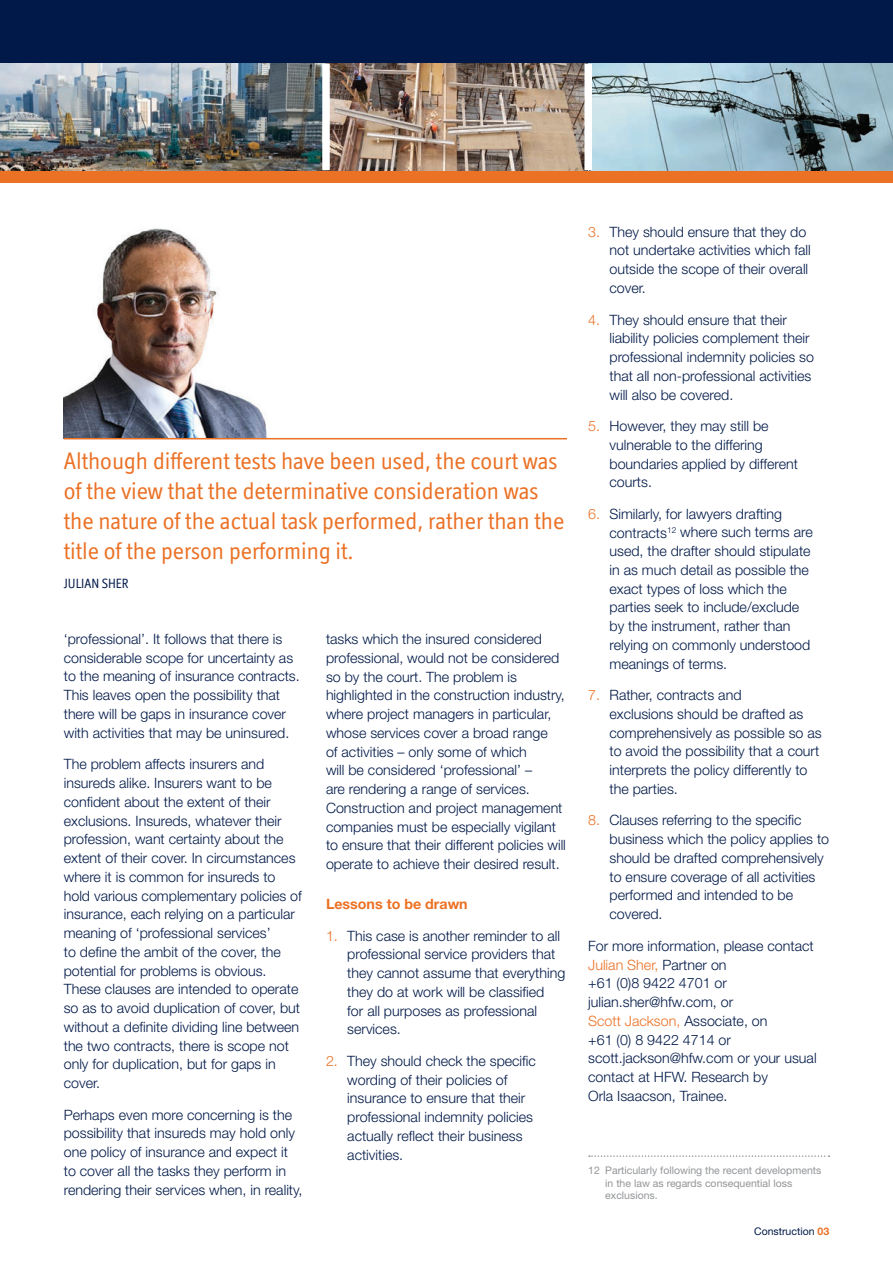
<style>
.page{position:relative;width:893px;height:1263px;background:#fff}
.page>*{position:absolute;margin:0;border:0;box-sizing:border-box;transform-origin:0 0}
.t1{font:24px/30px "Officina Display ITC";color:#eb7125}
.t2{font:300 14.25px/18.8px "Helvetica Neue";color:#001948}
.t3{font:700 14.25px "Helvetica Neue";color:#eb7125}
.t4{font:13.5px "Officina Display ITC";color:#001948}
.t5{font:10.5px/12.6px "Helvetica Neue";color:#939598}
.t6{font:10.5px "Helvetica Neue";color:#001948}
.s1{color:#eb7125}
.s2{font-weight:700;color:#eb7125}
</style>
<div class="page">
<div style="left:0;top:0;width:893px;height:170px;background:#001948"></div>
<div style="left:0;top:170px;width:893px;height:13px;background:#eb7125"></div>
<img style="left:0;top:64px;width:322px;height:106px">
<img style="left:330px;top:64px;width:254px;height:106px">
<svg style="left:592px;top:64px;width:301px;height:106px;background:#97b3be"></svg>
<img style="left:64px;top:228px;width:204px;height:210px">
<hr style="left:64px;top:438px;width:503px;height:1px;background:#eb7125">
<div style="left:584px;top:64px;width:8px;height:106px;background:#fff"></div>
<div style="left:322px;top:64px;width:8px;height:106px;background:#fff"></div>
<svg style="left:589px;top:1155px;width:240px;height:2px"></svg>
<h1 class="t1" style="left:64px;top:446px;width:502px">Although different tests have been used, the court was of the view that the determinative consideration was the nature of the actual task performed, rather than the title of the person performing it.</h1>
<p class="t4" style="left:64px;top:576px;width:66px">JULIAN SHER</p>
<p class="t2" style="left:64px;top:629px;width:237px">‘professional’. It follows that there is considerable scope for uncertainty as to the meaning of insurance contracts.<br>This leaves open the possibility that there will be gaps in insurance cover with activities that may be uninsured.</p>
<p class="t2" style="left:64px;top:754px;width:240px">The problem affects insurers and insureds alike. Insurers want to be confident about the extent of their exclusions. Insureds, whatever their profession, want certainty about the extent of their cover. In circumstances where it is common for insureds to hold various complementary policies of insurance, each relying on a particular meaning of ‘professional services’<br>to define the ambit of the cover, the potential for problems is obvious.<br>These clauses are intended to operate so as to avoid duplication of cover, but without a definite dividing line between the two contracts, there is scope not only for duplication, but for gaps in cover.</p>
<p class="t2" style="left:64px;top:1105px;width:240px">Perhaps even more concerning is the possibility that insureds may hold only one policy of insurance and expect it to cover all the tasks they perform in rendering their services when, in reality,</p>
<p class="t2" style="left:326px;top:629px;width:241px">tasks which the insured considered professional, would not be considered so by the court. The problem is highlighted in the construction industry, where project managers in particular, whose services cover a broad range<br>of activities – only some of which<br>will be considered ‘professional’ –<br>are rendering a range of services.<br>Construction and project management companies must be especially vigilant to ensure that their different policies will operate to achieve their desired result.</p>
<p class="t3" style="left:326px;top:895px;width:143px">Lessons to be drawn</p>
<p class="t2" style="left:347px;top:926px;width:220px;text-indent:-21px"><span class="s1">1.</span> This case is another reminder to all professional service providers that they cannot assume that everything they do at work will be classified<br>for all purposes as professional services.</p>
<p class="t2" style="left:347px;top:1051px;width:190px;text-indent:-21px"><span class="s1">2.</span> They should check the specific wording of their policies of insurance to ensure that their professional indemnity policies actually reflect their business activities.</p>
<p class="t2" style="left:609px;top:222px;width:203px;text-indent:-21px"><span class="s1">3.</span> They should ensure that they do not undertake activities which fall outside the scope of their overall cover.</p>
<p class="t2" style="left:609px;top:310px;width:206px;text-indent:-21px"><span class="s1">4.</span> They should ensure that their liability policies complement their professional indemnity policies so that all non-professional activities will also be covered.</p>
<p class="t2" style="left:609px;top:416px;width:190px;text-indent:-21px"><span class="s1">5.</span> However, they may still be vulnerable to the differing boundaries applied by different courts.</p>
<p class="t2" style="left:609px;top:504px;width:205px;text-indent:-21px"><span class="s1">6.</span> Similarly, for lawyers drafting contracts<sup>12</sup> where such terms are used, the drafter should stipulate in as much detail as possible the exact types of loss which the parties seek to include/exclude by the instrument, rather than relying on commonly understood meanings of terms.</p>
<p class="t2" style="left:609px;top:685px;width:214px;text-indent:-21px"><span class="s1">7.</span> Rather, contracts and<br>exclusions should be drafted as comprehensively as possible so as to avoid the possibility that a court interprets the policy differently to the parties.</p>
<p class="t2" style="left:609px;top:811px;width:221px;text-indent:-21px"><span class="s1">8.</span> Clauses referring to the specific business which the policy applies to should be drafted comprehensively to ensure coverage of all activities performed and intended to be covered.</p>
<p class="t2" style="left:588px;top:936px;width:230px">For more information, please contact<br><span class="s1">Julian Sher,</span> Partner on<br>+61 (0)8 9422 4701 or julian.sher@hfw.com, or<br><span class="s1">Scott Jackson,</span> Associate, on<br>+61 (0) 8 9422 4714 or scott.jackson@hfw.com or your usual contact at HFW. Research by<br>Orla Isaacson, Trainee.</p>
<p class="t5" style="left:605px;top:1164px;width:218px;text-indent:-17px">12 Particularly following the recent developments in the law as regards consequential loss exclusions.</p>
<p class="t6" style="left:754px;top:1225px;width:77px">Construction <span class="s2">03</span></p>
</div>
